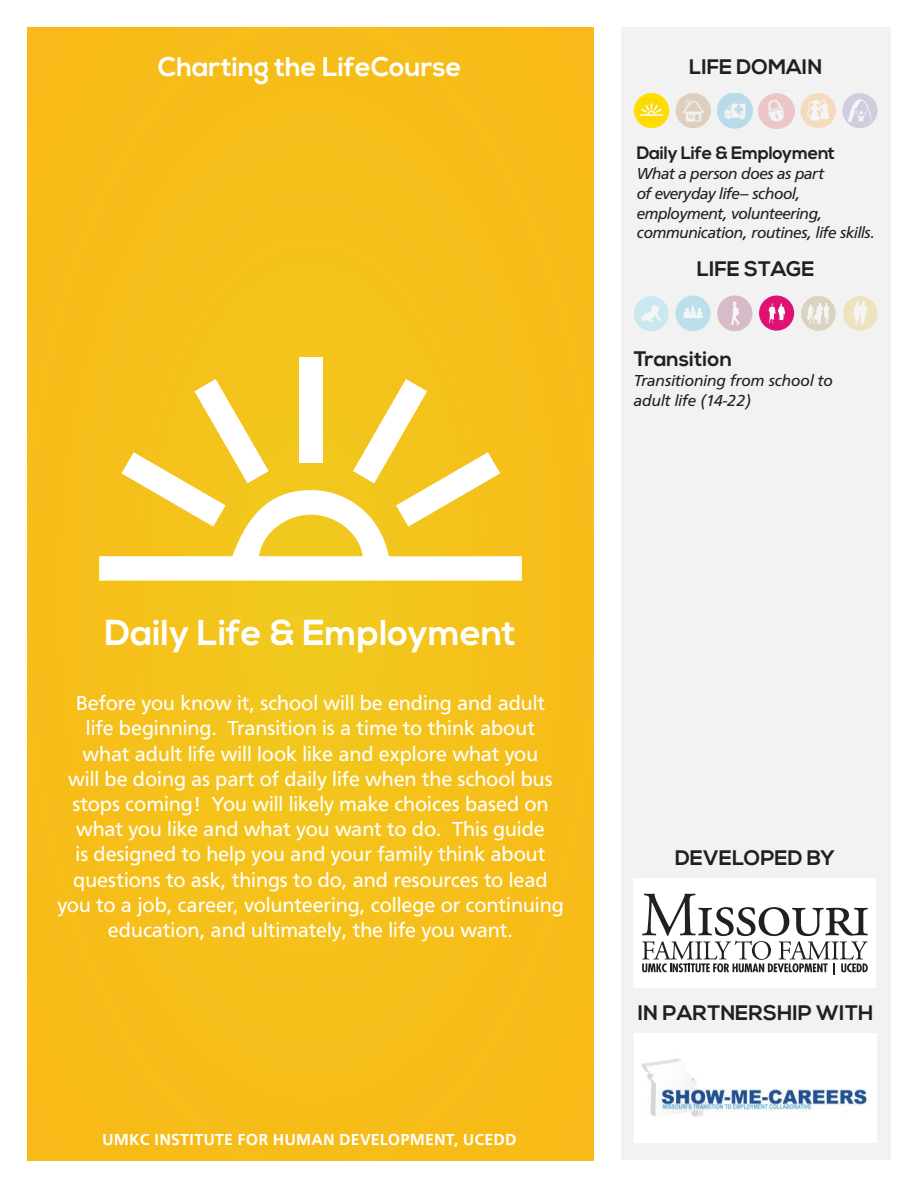
<style>
.page{position:relative;width:918px;height:1188px;background:#fff}
.page>*{position:absolute;margin:0;border:0;box-sizing:border-box;transform-origin:0 0}
.t1{font:700 36px "Nexa";color:#fff}
.t2{font:700 27px "Nexa";color:#fff}
.t3{font:21px/25.2px "Carto Gothic Std";color:#fff;text-align:center}
.t4{font:700 21px "Nexa";color:#241f1f}
.t5{font:700 18px "Nexa";letter-spacing:-.02em;color:#241f1f}
.t6{font:italic 16.5px/19.8px "Carto Gothic Std";letter-spacing:-.02em;color:#241f1f}
.t7{font:italic 16.5px/19.8px "Carto Gothic Std";color:#241f1f}
.t8{font:700 16.5px "Carto Gothic Std";letter-spacing:.01em;color:#fff}
</style>
<div class="page">
<div style="left:28px;top:28px;width:565px;height:1132px;background:#f6be19"></div>
<div style="left:299px;top:357px;width:24px;height:106px;background:#fff"></div>
<svg style="left:99px;top:379px;width:423px;height:202px"></svg>
<div style="left:621px;top:28px;width:269px;height:1132px;background:#f2f2f2"></div>
<div style="left:801px;top:296px;width:35px;height:35px;background:#dad3c0;border-radius:50%"></div>
<svg style="left:807px;top:303px;width:22px;height:21px"></svg>
<div style="left:843px;top:296px;width:34px;height:35px;background:#ede3be;border-radius:50%"></div>
<svg style="left:853px;top:301px;width:15px;height:25px"></svg>
<div style="left:634px;top:296px;width:35px;height:35px;background:#cbe8f0;border-radius:50%"></div>
<svg style="left:641px;top:305px;width:21px;height:17px"></svg>
<div style="left:717px;top:295px;width:35px;height:36px;background:#d7bbc8;border-radius:50%"></div>
<svg style="left:730px;top:302px;width:10px;height:23px"></svg>
<div style="left:675px;top:295px;width:36px;height:36px;background:#bce0eb;border-radius:50%"></div>
<svg style="left:683px;top:306px;width:20px;height:13px"></svg>
<div style="left:759px;top:296px;width:35px;height:35px;background:#df1273;border-radius:50%"></div>
<svg style="left:768px;top:303px;width:18px;height:21px"></svg>
<div style="left:717px;top:93px;width:36px;height:35px;background:#b9daea;border-radius:50%"></div>
<div style="left:717px;top:93px;width:36px;height:35px;border:1px solid #0c94d2;border-radius:50%"></div>
<img style="left:724px;top:102px;width:21px;height:17px">
<svg style="left:676px;top:93px;width:35px;height:35px"></svg>
<img style="left:683px;top:100px;width:21px;height:21px">
<div style="left:634px;top:93px;width:35px;height:35px;background:#fede02;border-radius:50%"></div>
<img style="left:641px;top:103px;width:22px;height:13px">
<img style="left:759px;top:93px;width:35px;height:35px">
<div style="left:842px;top:93px;width:35px;height:35px;background:#d1ccdf;border-radius:50%"></div>
<svg style="left:848px;top:97px;width:24px;height:25px"></svg>
<div style="left:801px;top:93px;width:35px;height:35px;background:#f3dbbc;border-radius:50%"></div>
<div style="left:813px;top:100px;width:6px;height:7px;border:1px solid #fff;border-radius:50%"></div>
<div style="left:820px;top:100px;width:6px;height:7px;border:1px solid #fff;border-radius:50%"></div>
<svg style="left:807px;top:101px;width:22px;height:19px"></svg>
<div style="left:635px;top:1033px;width:242px;height:110px;background:#fff"></div>
<img style="left:641px;top:1058px;width:226px;height:59px">
<div style="left:634px;top:878px;width:242px;height:110px;background:#fff"></div>
<svg style="left:642px;top:894px;width:226px;height:81px"></svg>
<p class="t2" style="left:158px;top:51px;width:305px">Charting the LifeCourse</p>
<p class="t4" style="left:689px;top:54px;width:135px">LIFE DOMAIN</p>
<p class="t5" style="left:637px;top:143px;width:200px">Daily Life &amp; Employment</p>
<p class="t6" style="left:637px;top:164px;width:240px">What a person does as part<br>of everyday life– school, employment, volunteering, communication, routines, life skills.</p>
<p class="t4" style="left:697px;top:257px;width:119px">LIFE STAGE</p>
<p class="t4" style="left:634px;top:347px;width:100px">Transition</p>
<p class="t7" style="left:634px;top:371px;width:200px">Transitioning from school to adult life (14-22)</p>
<h1 class="t1" style="left:105px;top:612px;width:413px">Daily Life &amp; Employment</h1>
<p class="t3" style="left:57px;top:691px;width:508px">Before you know it, school will be ending and adult<br>life beginning. Transition is a time to think about<br>what adult life will look like and explore what you<br>will be doing as part of daily life when the school bus stops coming! You will likely make choices based on what you like and what you want to do. This guide<br>is designed to help you and your family think about questions to ask, things to do, and resources to lead you to a job, career, volunteering, college or continuing education, and ultimately, the life you want.</p>
<p class="t8" style="left:102px;top:1130px;width:416px">UMKC INSTITUTE FOR HUMAN DEVELOPMENT, UCEDD</p>
<p class="t4" style="left:675px;top:845px;width:161px">DEVELOPED BY</p>
<p class="t4" style="left:638px;top:1000px;width:237px">IN PARTNERSHIP WITH</p>
</div>
